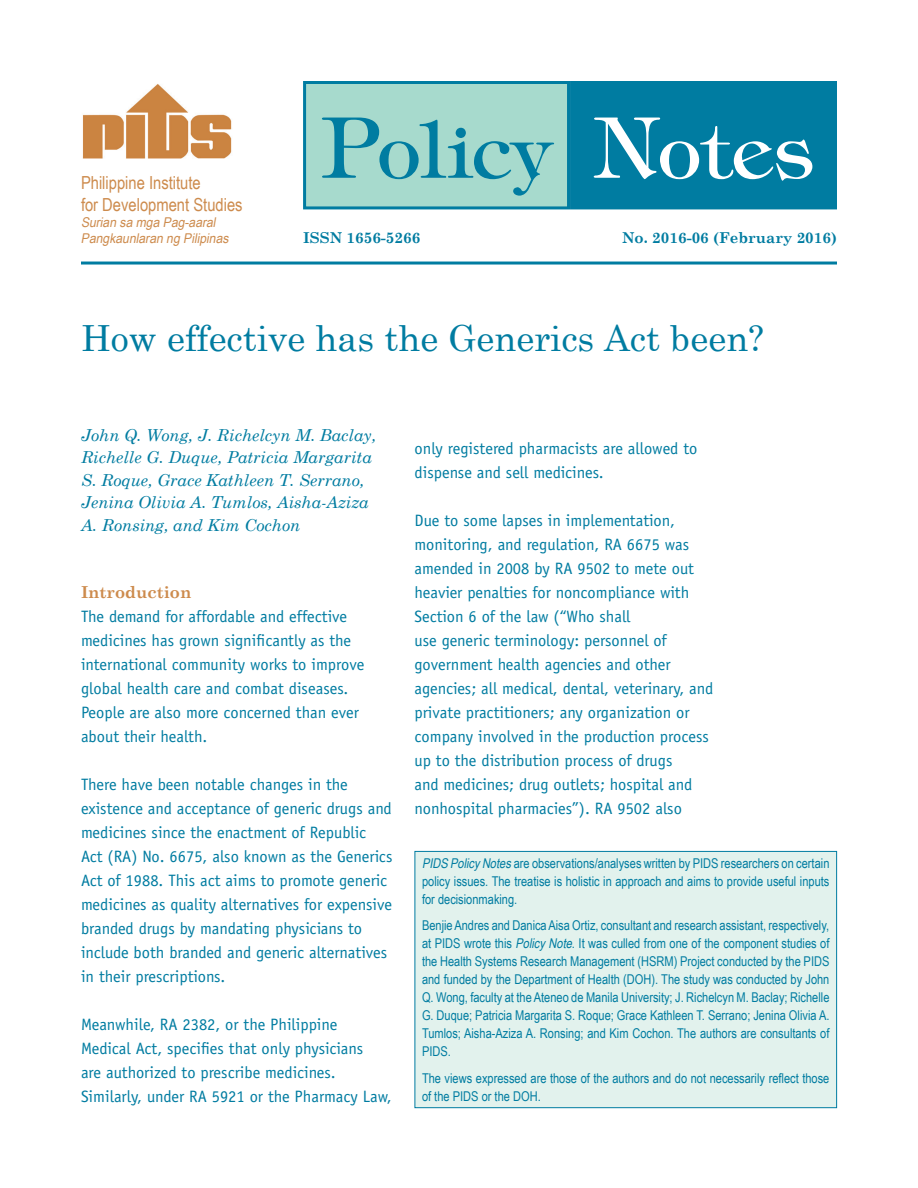
<style>
.page{position:relative;width:918px;height:1188px;background:#fff}
.page>*{position:absolute;margin:0;border:0;box-sizing:border-box;transform-origin:0 0}
.t1{font:78px "Timpani Plain";color:#007ca1}
.t2{font:36px "Century Schoolbook";color:#007ca1}
.t3{font:18px/21.6px "Arial Narrow";color:#cd8b4d}
.t4{font:16.5px/24px "Officina Sans";color:#007ca1}
.t5{font:italic 16.5px/22.5px "Century Schoolbook";color:#007ca1}
.t6{font:700 16.5px "Century Schoolbook";color:#cd8b4d}
.t7{font:700 15px "Century Schoolbook";color:#007ca1}
.t8{font:13.5px/18px "Arial Narrow";color:#007ca1;text-align:justify}
.t9{font:italic 13.5px/16.2px "Arial Narrow";color:#cd8b4d;scale:1.1 1}
.s1{font-size:84px}
.s2{font-size:84px;color:#fff}
.s3{color:#fff}
.s4{font-style:italic}
</style>
<div class="page">
<div style="left:415px;top:851px;width:422px;height:257px;background:#e2f2ed"></div>
<div style="left:415px;top:851px;width:422px;height:257px;border:1px solid #007ca1"></div>
<hr style="left:81px;top:262px;width:756px;height:3px;background:#007ca1">
<img style="left:82px;top:84px;width:150px;height:75px">
<div style="left:305px;top:82px;width:264px;height:126px;background:#a7dacd"></div>
<div style="left:303px;top:81px;width:267px;height:128px;border:3px solid #007ca1"></div>
<div style="left:572px;top:82px;width:264px;height:126px;background:#007ca1"></div>
<div style="left:570px;top:81px;width:267px;height:128px;border:3px solid #007ca1"></div>
<p class="t3" style="left:81px;top:171px;width:163px">Philippine Institute<br>for Development Studies</p>
<p class="t9" style="left:81px;top:213px;width:139px">Surian sa mga Pag-aaral<br>Pangkaunlaran ng Pilipinas</p>
<h1 class="t1" style="left:322px;top:102px;width:493px"><span class="s1">P</span>olicy <span class="s2">N</span><span class="s3">otes</span></h1>
<p class="t7" style="left:303px;top:228px;width:119px">ISSN 1656-5266</p>
<p class="t7" style="left:622px;top:228px;width:216px">No. 2016-06 (February 2016)</p>
<h2 class="t2" style="left:81px;top:315px;width:685px">How effective has the Generics Act been?</h2>
<p class="t5" style="left:81px;top:424px;width:297px">John Q. Wong, J. Richelcyn M. Baclay, Richelle G. Duque, Patricia Margarita S. Roque, Grace Kathleen T. Serrano, Jenina Olivia A. Tumlos, Aisha-Aziza A. Ronsing, and Kim Cochon</p>
<p class="t6" style="left:81px;top:582px;width:112px">Introduction</p>
<p class="t4" style="left:81px;top:605px;width:285px">The demand for affordable and effective medicines has grown significantly as the international community works to improve global health care and combat diseases.<br>People are also more concerned than ever about their health.</p>
<p class="t4" style="left:81px;top:773px;width:313px">There have been notable changes in the existence and acceptance of generic drugs and medicines since the enactment of Republic<br>Act (RA) No. 6675, also known as the Generics Act of 1988. This act aims to promote generic medicines as quality alternatives for expensive branded drugs by mandating physicians to include both branded and generic alternatives in their prescriptions.</p>
<p class="t4" style="left:81px;top:1013px;width:312px">Meanwhile, RA 2382, or the Philippine<br>Medical Act, specifies that only physicians<br>are authorized to prescribe medicines.<br>Similarly, under RA 5921 or the Pharmacy Law,</p>
<p class="t4" style="left:415px;top:437px;width:284px">only registered pharmacists are allowed to dispense and sell medicines.</p>
<p class="t4" style="left:415px;top:509px;width:300px">Due to some lapses in implementation, monitoring, and regulation, RA 6675 was amended in 2008 by RA 9502 to mete out heavier penalties for noncompliance with Section 6 of the law (“Who shall<br>use generic terminology: personnel of government health agencies and other agencies; all medical, dental, veterinary, and private practitioners; any organization or company involved in the production process up to the distribution process of drugs<br>and medicines; drug outlets; hospital and nonhospital pharmacies”). RA 9502 also</p>
<p class="t8" style="left:422px;top:854px;width:409px"><span class="s4">PIDS PolicyNotes</span>are observations/analyses written by PIDS researchers on certain policy issues. The treatise is holistic in approach and aims to provide useful inputs for decisionmaking.</p>
<p class="t8" style="left:422px;top:916px;width:409px">Benjie Andres and Danica Aisa Ortiz, consultant and research assistant, respectively, at PIDS wrote this <span class="s4">PolicyNote</span>. It was culled from one of the component studies of the Health Systems Research Management (HSRM) Project conducted by the PIDS and funded by the Department of Health (DOH). The study was conducted by John Q. Wong, faculty at the Ateneo de Manila University; J. Richelcyn M. Baclay; Richelle G. Duque; Patricia Margarita S. Roque; Grace Kathleen T. Serrano; Jenina Olivia A.<br>Tumlos; Aisha-Aziza A. Ronsing; and Kim Cochon. The authors are consultants of PIDS.</p>
<p class="t8" style="left:422px;top:1068px;width:409px">The views expressed are those of the authors and do not necessarily reflect those of the PIDS or the DOH.</p>
</div>
